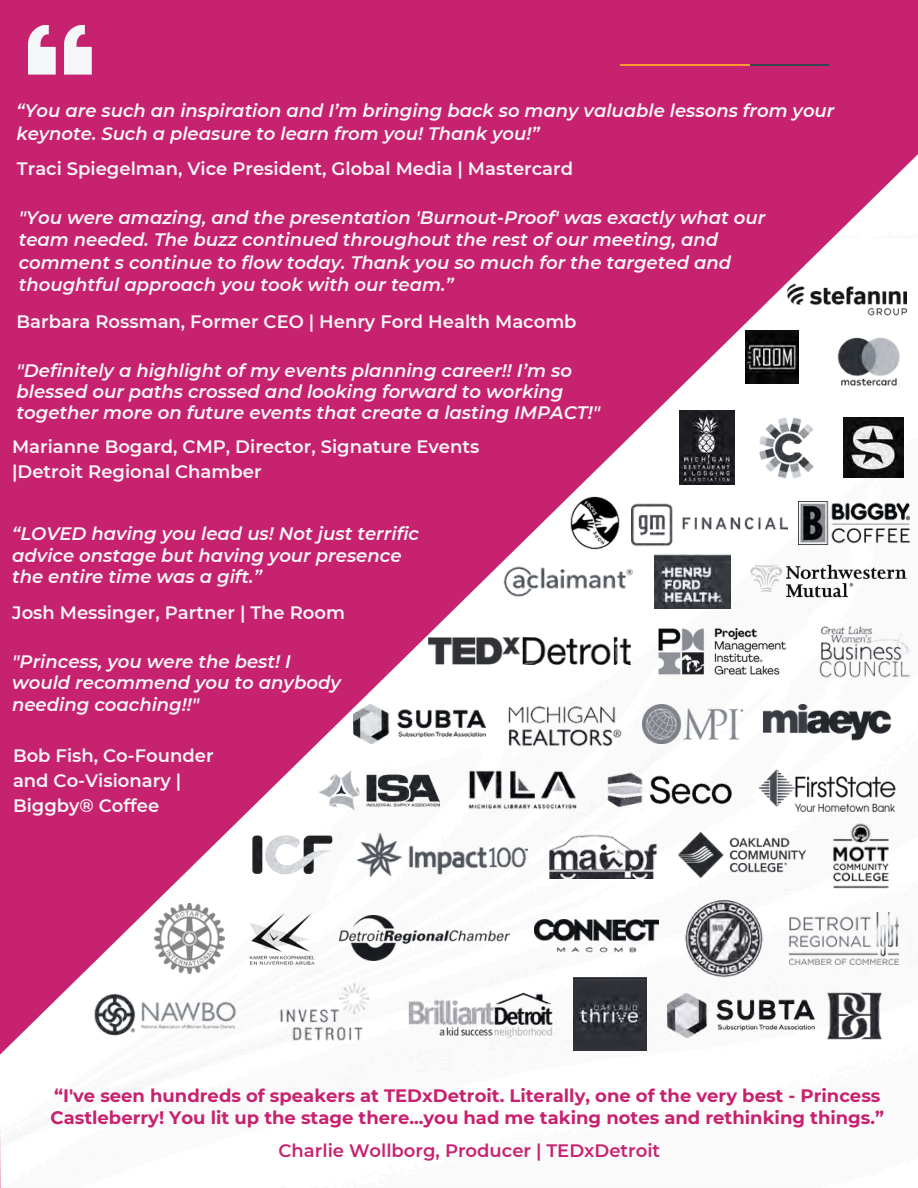
<style>
.page{position:relative;width:918px;height:1188px;background:#c7226f}
.page>*{position:absolute;margin:0;border:0;box-sizing:border-box;transform-origin:0 0}
.t1{font:italic 600 18px/21.3px "Montserrat";color:#f5f6f7}
.t2{font:600 18px/24.8px "Montserrat";color:#f5f6f7}
.t3{font:700 18px/21.3px "Montserrat";color:#c7226f}
.t4{font:600 18px "Montserrat";color:#c7226f}
</style>
<div class="page">
<hr style="left:699px;top:64px;width:129px;height:1px;background:#36454f">
<hr style="left:621px;top:64px;width:129px;height:1px;background:#f93">
<img style="left:0;top:154px;width:918px;height:1034px">
<img style="left:429px;top:638px;width:201px;height:27px">
<img style="left:643px;top:705px;width:100px;height:38px">
<img style="left:814px;top:622px;width:99px;height:59px">
<img style="left:764px;top:705px;width:129px;height:38px">
<img style="left:466px;top:768px;width:115px;height:45px">
<img style="left:500px;top:563px;width:138px;height:36px">
<img style="left:354px;top:704px;width:131px;height:40px">
<img style="left:249px;top:907px;width:66px;height:63px">
<img style="left:535px;top:919px;width:123px;height:38px">
<img style="left:155px;top:903px;width:69px;height:70px">
<img style="left:758px;top:770px;width:137px;height:41px">
<img style="left:683px;top:898px;width:81px;height:81px">
<img style="left:818px;top:980px;width:78px;height:68px">
<img style="left:548px;top:832px;width:109px;height:47px">
<img style="left:404px;top:990px;width:149px;height:48px">
<img style="left:789px;top:912px;width:109px;height:52px">
<img style="left:340px;top:916px;width:170px;height:45px">
<img style="left:826px;top:816px;width:70px;height:79px">
<img style="left:678px;top:833px;width:127px;height:45px">
<img style="left:88px;top:986px;width:159px;height:56px">
<img style="left:358px;top:834px;width:169px;height:43px">
<svg style="left:28px;top:25px;width:64px;height:50px"></svg>
<img style="left:268px;top:978px;width:115px;height:71px">
<img style="left:574px;top:977px;width:73px;height:73px">
<img style="left:569px;top:496px;width:52px;height:53px">
<img style="left:827px;top:330px;width:88px;height:63px">
<img style="left:745px;top:331px;width:53px;height:53px">
<img style="left:747px;top:558px;width:162px;height:46px">
<img style="left:759px;top:417px;width:61px;height:61px">
<img style="left:679px;top:411px;width:55px;height:74px">
<img style="left:608px;top:768px;width:123px;height:38px">
<img style="left:844px;top:418px;width:59px;height:60px">
<img style="left:631px;top:499px;width:157px;height:47px">
<img style="left:659px;top:628px;width:127px;height:47px">
<img style="left:247px;top:832px;width:90px;height:47px">
<img style="left:798px;top:502px;width:112px;height:42px">
<img style="left:506px;top:700px;width:116px;height:48px">
<img style="left:655px;top:554px;width:75px;height:54px">
<img style="left:319px;top:770px;width:120px;height:41px">
<img style="left:667px;top:993px;width:148px;height:44px">
<img style="left:787px;top:278px;width:120px;height:45px">
<p class="t1" style="left:17px;top:100px;width:819px;line-height:22.5px">“You are such an inspiration and I’m bringing back so many valuable lessons from your keynote. Such a pleasure to learn from you! Thank you!”</p>
<p class="t2" style="left:17px;top:156px;width:558px">Traci Spiegelman, Vice President, Global Media | Mastercard</p>
<p class="t1" style="left:19px;top:206px;width:748px;line-height:22.5px">"You were amazing, and the presentation 'Burnout-Proof' was exactly what our team needed. The buzz continued throughout the rest of our meeting, and comment s continue to flow today. Thank you so much for the targeted and thoughtful approach you took with our team.”</p>
<p class="t2" style="left:17px;top:309px;width:562px">Barbara Rossman, Former CEO | Henry Ford Health Macomb</p>
<p class="t1" style="left:17px;top:359px;width:585px">"Definitely a highlight of my events planning career!! I’m so blessed our paths crossed and looking forward to working together more on future events that create a lasting IMPACT!"</p>
<h1 class="t2" style="left:12px;top:434px;width:469px">Marianne Bogard, CMP, Director, Signature Events |Detroit Regional Chamber</h1>
<h1 class="t1" style="left:12px;top:523px;width:408px">“LOVED having you lead us! Not just terrific advice onstage but having your presence the entire time was a gift.”</h1>
<h1 class="t2" style="left:12px;top:601px;width:334px">Josh Messinger, Partner | The Room</h1>
<p class="t1" style="left:12px;top:651px;width:330px">"Princess, you were the best! I would recommend you to anybody needing coaching!!"</p>
<h1 class="t2" style="left:13px;top:743px;width:202px">Bob Fish, Co-Founder and Co-Visionary |<br>Biggby® Coffee</h1>
<p class="t3" style="left:51px;top:1085px;width:835px">“I've seen hundreds of speakers at TEDxDetroit. Literally, one of the very best - Princess<br>Castleberry! You lit up the stage there...you had me taking notes and rethinking things.”</p>
<h1 class="t4" style="left:279px;top:1140px;width:383px">Charlie Wollborg, Producer | TEDxDetroit</h1>
</div>
